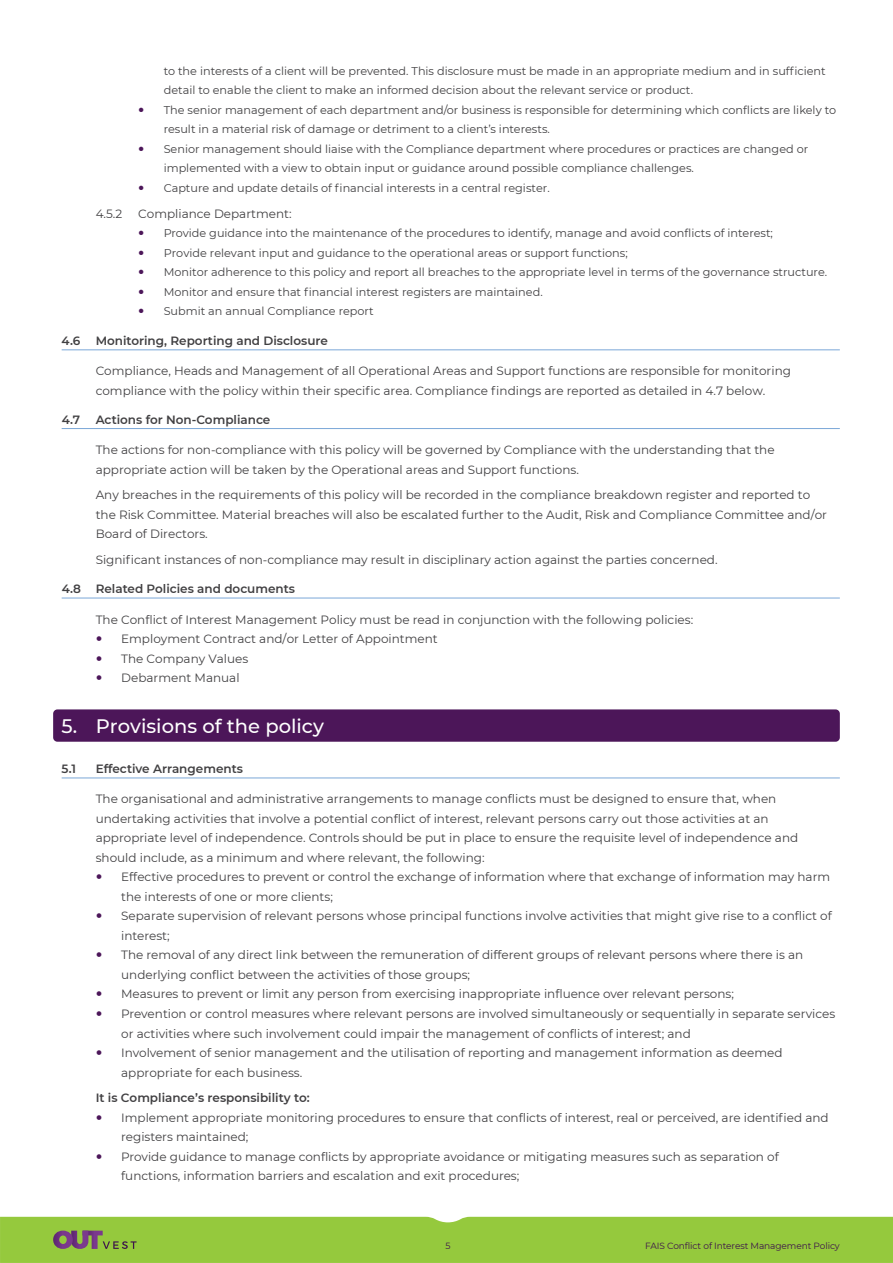
<style>
.page{position:relative;width:893px;height:1263px;background:#fff}
.page>*{position:absolute;margin:0;border:0;box-sizing:border-box;transform-origin:0 0}
.t1{font:500 19.5px "Montserrat";color:#fff}
.t2{font:12px/19.5px "Montserrat";color:#414042}
.t3{font:600 12px "Montserrat";color:#414042}
.t4{font:11.25px/19.5px "Montserrat";color:#414042}
.t5{font:9px "Montserrat";letter-spacing:-.01em;color:#3d134b}
</style>
<div class="page">
<div style="left:0;top:1217px;width:893px;height:46px;background:#95c93d"></div>
<hr style="left:62px;top:349px;width:778px;height:1px;background:#7ba7d8">
<hr style="left:62px;top:428px;width:778px;height:1px;background:#7ba7d8">
<hr style="left:62px;top:598px;width:778px;height:1px;background:#7ba7d8">
<div style="left:53px;top:709px;width:787px;height:33px;background:#4c1659;border-radius:4px"></div>
<hr style="left:62px;top:777px;width:778px;height:1px;background:#7ba7d8">
<p class="t4" style="left:164px;top:61px;width:674px">to the interests of a client will be prevented. This disclosure must be made in an appropriate medium and in sufficient detail to enable the client to make an informed decision about the relevant service or product.<br>The senior management of each department and/or business is responsible for determining which conflicts are likely to result in a material risk of damage or detriment to a client’s interests.<br>Senior management should liaise with the Compliance department where procedures or practices are changed or implemented with a view to obtain input or guidance around possible compliance challenges.<br>Capture and update details of financial interests in a central register.</p>
<p class="t2" style="left:96px;top:203px;width:28px">4.5.2</p>
<p class="t2" style="left:138px;top:203px;width:155px">Compliance Department:</p>
<p class="t4" style="left:164px;top:223px;width:665px">Provide guidance into the maintenance of the procedures to identify, manage and avoid conflicts of interest;<br>Provide relevant input and guidance to the operational areas or support functions;<br>Monitor adherence to this policy and report all breaches to the appropriate level in terms of the governance structure.<br>Monitor and ensure that financial interest registers are maintained.<br>Submit an annual Compliance report</p>
<p class="t3" style="left:62px;top:332px;width:20px">4.6</p>
<p class="t3" style="left:96px;top:332px;width:234px">Monitoring, Reporting and Disclosure</p>
<p class="t2" style="left:96px;top:361px;width:697px">Compliance, Heads and Management of all Operational Areas and Support functions are responsible for monitoring compliance with the policy within their specific area. Compliance findings are reported as detailed in 4.7 below.</p>
<p class="t3" style="left:62px;top:411px;width:20px">4.7</p>
<p class="t3" style="left:96px;top:411px;width:176px">Actions for Non-Compliance</p>
<p class="t2" style="left:96px;top:440px;width:680px">The actions for non-compliance with this policy will be governed by Compliance with the understanding that the appropriate action will be taken by the Operational areas and Support functions.</p>
<p class="t2" style="left:96px;top:485px;width:733px">Any breaches in the requirements of this policy will be recorded in the compliance breakdown register and reported to the Risk Committee. Material breaches will also be escalated further to the Audit, Risk and Compliance Committee and/or<br>Board of Directors.</p>
<p class="t2" style="left:96px;top:550px;width:623px">Significant instances of non-compliance may result in disciplinary action against the parties concerned.</p>
<p class="t3" style="left:62px;top:581px;width:235px">4.8 Related Policies and documents</p>
<p class="t2" style="left:121px;top:609px;width:573px;text-indent:-26px">The Conflict of Interest Management Policy must be read in conjunction with the following policies:<br>Employment Contract and/or Letter of Appointment<br>The Company Values<br>Debarment Manual</p>
<h1 class="t1" style="left:62px;top:712px;width:264px">5. Provisions of the policy</h1>
<p class="t3" style="left:62px;top:760px;width:16px">5.1</p>
<p class="t3" style="left:96px;top:760px;width:149px">Effective Arrangements</p>
<p class="t2" style="left:96px;top:789px;width:704px">The organisational and administrative arrangements to manage conflicts must be designed to ensure that, when undertaking activities that involve a potential conflict of interest, relevant persons carry out those activities at an appropriate level of independence. Controls should be put in place to ensure the requisite level of independence and should include, as a minimum and where relevant, the following:</p>
<p class="t2" style="left:121px;top:867px;width:715px">Effective procedures to prevent or control the exchange of information where that exchange of information may harm the interests of one or more clients;<br>Separate supervision of relevant persons whose principal functions involve activities that might give rise to a conflict of interest;<br>The removal of any direct link between the remuneration of different groups of relevant persons where there is an underlying conflict between the activities of those groups;<br>Measures to prevent or limit any person from exercising inappropriate influence over relevant persons;<br>Prevention or control measures where relevant persons are involved simultaneously or sequentially in separate services or activities where such involvement could impair the management of conflicts of interest; and<br>Involvement of senior management and the utilisation of reporting and management information as deemed appropriate for each business.</p>
<p class="t3" style="left:96px;top:1089px;width:216px">It is Compliance’s responsibility to:</p>
<p class="t2" style="left:121px;top:1107px;width:709px">Implement appropriate monitoring procedures to ensure that conflicts of interest, real or perceived, are identified and registers maintained;<br>Provide guidance to manage conflicts by appropriate avoidance or mitigating measures such as separation of functions, information barriers and escalation and exit procedures;</p>
<p class="t5" style="left:445px;top:1239px;width:7px">5</p>
<p class="t5" style="left:645px;top:1239px;width:196px">FAIS Conflict of Interest Management Policy</p>
</div>
